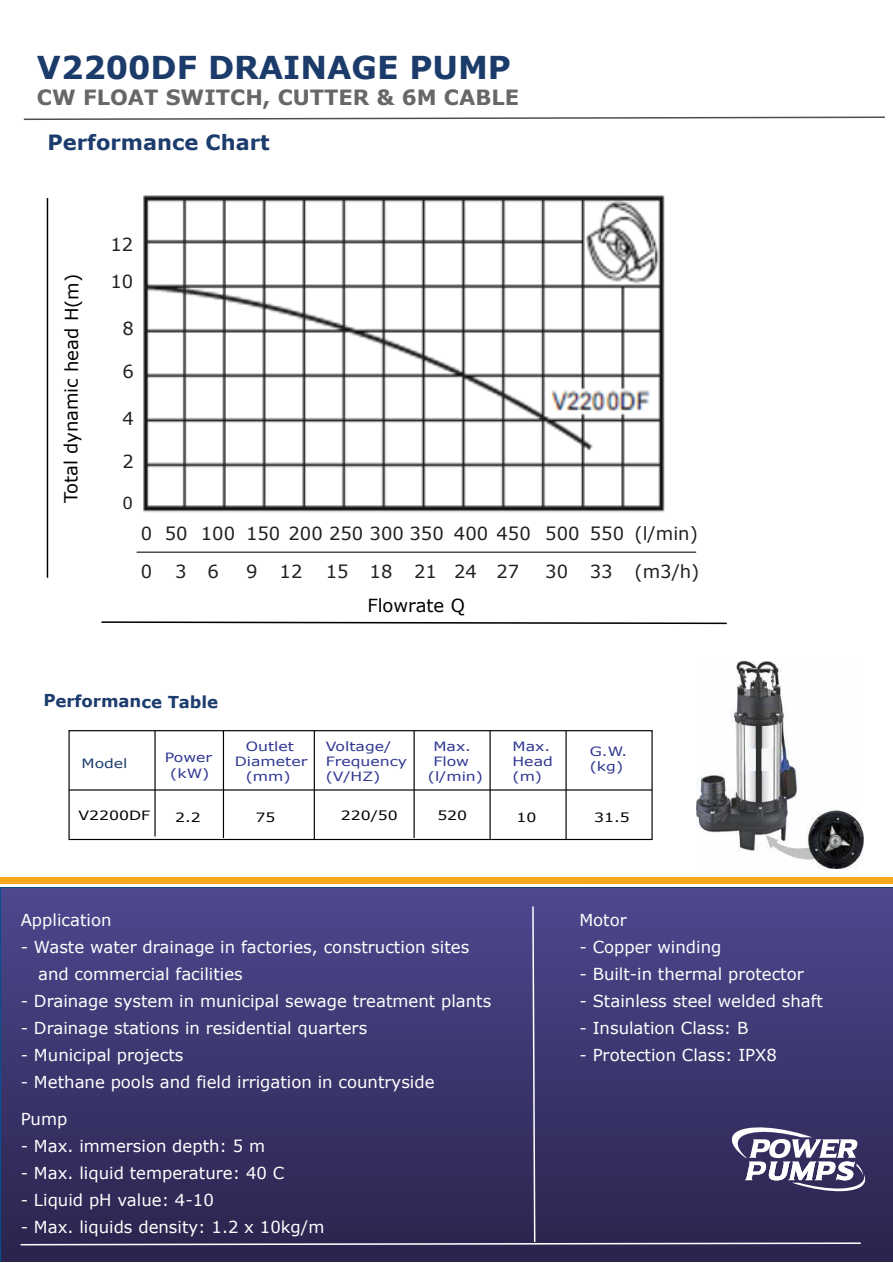
<style>
.page{position:relative;width:893px;height:1263px;background:#fff}
.page>*{position:absolute;margin:0;border:0;box-sizing:border-box;transform-origin:0 0}
.t1{font:700 31.5px "Verdana";color:#1b3b6a}
.t2{font:700 21px "Verdana";color:#676767}
.t3{font:700 21px "Verdana";color:#1c3c6d}
.t4{font:18px/37.5px "Verdana";color:#231f20}
.t5{font:18px "Verdana";color:#010101}
.t6{font:16.5px/27px "Verdana";color:#fff}
.t7{font:700 16.5px "Verdana";color:#1c3c6d}
.t8{font:16.5px "Verdana";color:#231f20}
.t9{font:12.75px/15.3px "Verdana";color:#2e3690;scale:1.23 1}
.t10{font:12.75px "Verdana";color:#010101;scale:1.23 1}
.t11{font:12.75px "Verdana";color:#1c3c6d;scale:1.23 1}
</style>
<div class="page">
<div style="left:2px;top:889px;width:891px;height:372px;background:linear-gradient(to bottom,#4d488f,#29244c)"></div>
<div style="left:0;top:878px;width:893px;height:6px;background:#faa71c"></div>
<svg style="left:19px;top:905px;width:846px;height:341px;background:#3e386f"></svg>
<svg style="left:23px;top:116px;width:862px;height:5px"></svg>
<hr style="left:47px;top:198px;width:1px;height:380px;background:#010101">
<svg style="left:101px;top:621px;width:626px;height:4px"></svg>
<div style="left:68px;top:730px;width:585px;height:110px;border:1px solid #010101"></div>
<hr style="left:69px;top:789px;width:583px;height:1px;background:#010101">
<hr style="left:565px;top:731px;width:2px;height:108px;background:#010101">
<hr style="left:489px;top:731px;width:2px;height:108px;background:#010101">
<hr style="left:413px;top:731px;width:2px;height:107px;background:#010101">
<hr style="left:314px;top:731px;width:1px;height:108px;background:#010101">
<hr style="left:223px;top:731px;width:1px;height:107px;background:#010101">
<hr style="left:154px;top:731px;width:2px;height:105px;background:#010101">
<img style="left:696px;top:662px;width:167px;height:207px">
<div style="left:748px;top:749px;width:24px;height:22px;background:#f7f7f8"></div>
<div style="left:756px;top:723px;width:5px;height:80px;background:#2c302e;border-radius:2px"></div>
<img style="left:143px;top:195px;width:522px;height:318px">
<hr style="left:137px;top:551px;width:559px;height:2px;background:#4e4e4e">
<h1 class="t1" style="left:37px;top:47px;width:476px">V2200DF DRAINAGE PUMP</h1>
<p class="t2" style="left:37px;top:83px;width:484px">CW FLOAT SWITCH, CUTTER &amp; 6M CABLE</p>
<p class="t3" style="left:47px;top:129px;width:224px">Performance Chart</p>
<p class="t5" style="left:60px;top:503px;width:231px;rotate:-90deg">oT at l d ny a m ci h ae d H ( m )</p>
<p class="t4" style="left:110px;top:226px;width:24px">12</p>
<p class="t4" style="left:110px;top:263px;width:24px">10</p>
<p class="t4" style="left:122px;top:310px;width:13px">8</p>
<p class="t4" style="left:122px;top:353px;width:13px">6</p>
<p class="t4" style="left:122px;top:400px;width:13px">4</p>
<p class="t4" style="left:122px;top:443px;width:13px">2</p>
<p class="t8" style="left:122px;top:492px;width:12px">0</p>
<p class="t4" style="left:141px;top:515px;width:558px">0 50 100 150 200 250 300 350 400 450 500 550 (l/min)<br>0</p>
<p class="t4" style="left:175px;top:553px;width:45px">3 6</p>
<p class="t4" style="left:246px;top:553px;width:58px">9 12</p>
<p class="t4" style="left:326px;top:553px;width:195px">15 18 21 24 27</p>
<p class="t4" style="left:545px;top:553px;width:156px">30 33 (m3/h)</p>
<p class="t5" style="left:367px;top:594px;width:99px">Flowrate Q</p>
<p class="t7" style="left:44px;top:689px;width:176px;rotate:1deg">Performance Table</p>
<p class="t11" style="left:81px;top:756px;width:39px">Model</p>
<p class="t9" style="left:165px;top:750px;width:40px;text-align:center">Power (kW)</p>
<p class="t9" style="left:235px;top:739px;width:61px;text-align:center">Outlet<br>Diameter (mm)</p>
<p class="t9" style="left:326px;top:739px;width:68px">Voltage/<br>Frequency (V/HZ)</p>
<p class="t9" style="left:433px;top:739px;width:32px">Max.</p>
<p class="t9" style="left:433px;top:754px;width:30px">Flow</p>
<p class="t9" style="left:428px;top:769px;width:46px">(l/min)</p>
<p class="t9" style="left:513px;top:739px;width:34px">Max.<br>Head (m)</p>
<p class="t9" style="left:590px;top:744px;width:32px">G.W. (kg)</p>
<p class="t10" style="left:79px;top:807px;width:60px">V2200DF</p>
<p class="t10" style="left:175px;top:809px;width:22px">2.2</p>
<p class="t10" style="left:255px;top:809px;width:18px">75</p>
<p class="t10" style="left:341px;top:807px;width:48px">220/50</p>
<p class="t10" style="left:437px;top:807px;width:26px">520</p>
<p class="t10" style="left:517px;top:809px;width:18px">10</p>
<p class="t10" style="left:594px;top:809px;width:30px">31.5</p>
<p class="t6" style="left:21px;top:907px;width:92px">Application</p>
<p class="t6" style="left:38px;top:934px;width:433px;text-indent:-17px">- Waste water drainage in factories, construction sites and commercial facilities</p>
<p class="t6" style="left:21px;top:988px;width:472px">- Drainage system in municipal sewage treatment plants</p>
<p class="t6" style="left:21px;top:1015px;width:348px">- Drainage stations in residential quarters</p>
<p class="t6" style="left:21px;top:1042px;width:164px">- Municipal projects</p>
<p class="t6" style="left:21px;top:1069px;width:415px">- Methane pools and field irrigation in countryside</p>
<p class="t6" style="left:21px;top:1106px;width:48px">Pump</p>
<p class="t6" style="left:21px;top:1133px;width:246px">- Max. immersion depth: 5 m</p>
<p class="t6" style="left:21px;top:1160px;width:265px">- Max. liquid temperature: 40 C</p>
<p class="t6" style="left:21px;top:1187px;width:195px">- Liquid pH value: 4-10</p>
<p class="t6" style="left:21px;top:1214px;width:305px">- Max. liquids density: 1.2 x 10kg/m</p>
<p class="t6" style="left:579px;top:907px;width:49px">Motor</p>
<p class="t6" style="left:579px;top:934px;width:144px">- Copper winding</p>
<p class="t6" style="left:579px;top:961px;width:226px">- Built-in thermal protector</p>
<p class="t6" style="left:579px;top:988px;width:245px">- Stainless steel welded shaft</p>
<p class="t6" style="left:579px;top:1015px;width:171px">- Insulation Class: B</p>
<p class="t6" style="left:579px;top:1042px;width:199px">- Protection Class: IPX8</p>
</div>
